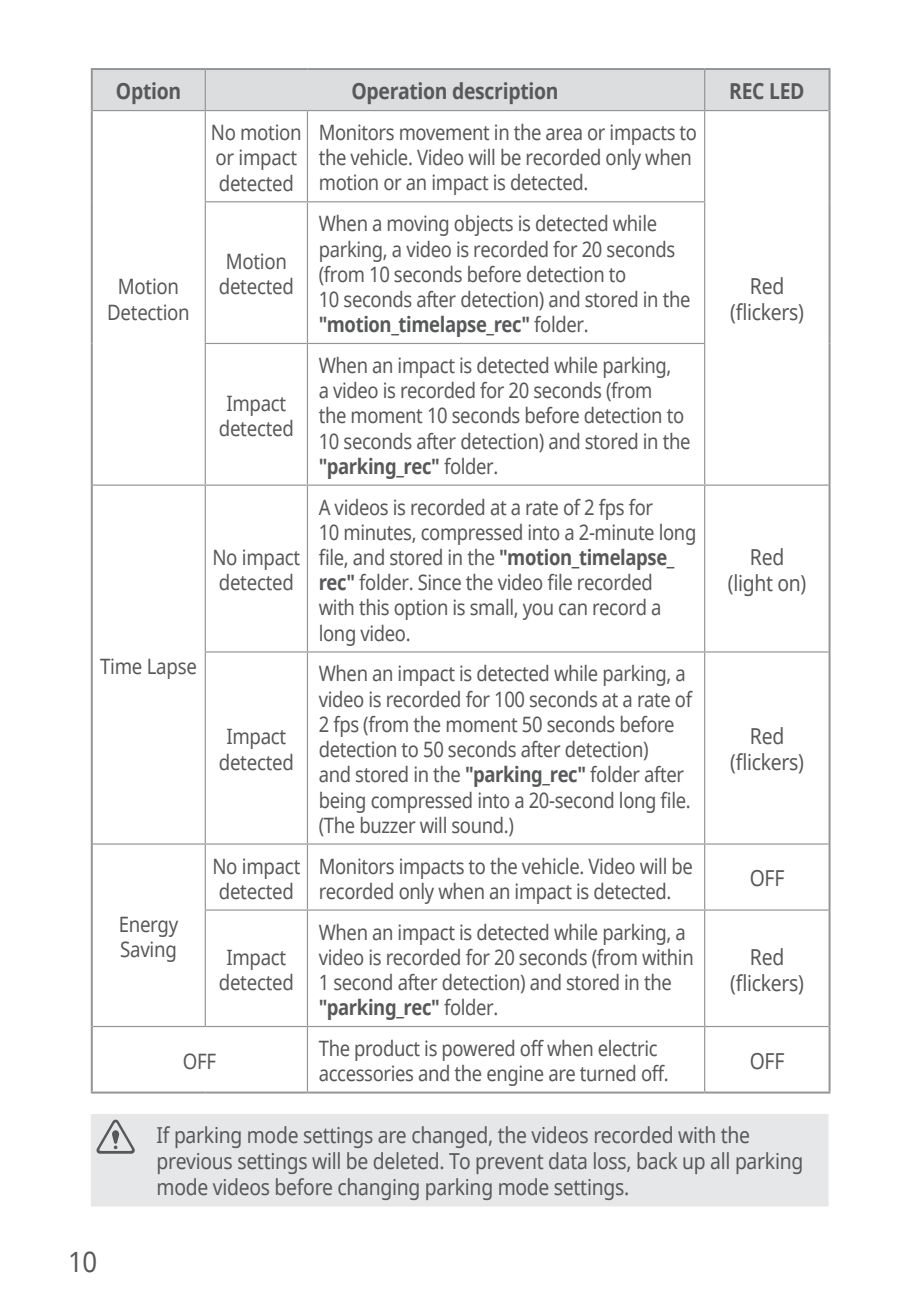
<style>
.page{position:relative;width:908px;height:1304px;background:#fff}
.page>*{position:absolute;margin:0;border:0;box-sizing:border-box;transform-origin:0 0}
.t1{font:28px "Noto Sans";color:#57585a;scale:.92 1}
.t2{font:22px/26px "Noto Sans";letter-spacing:-.015em;color:#57585a;text-align:center;scale:.88 1}
.t3{font:700 22px "Noto Sans";letter-spacing:-.015em;color:#57585a;scale:.88 1}
.t4{font:21.2px/25.2px "Noto Sans";letter-spacing:-.02em;color:#57585a;scale:.87 1}
.t5{font:21.2px/25.2px "Noto Sans";letter-spacing:-.02em;color:#57585a;text-align:center;scale:.88 1}
.s1{font-weight:700}
</style>
<div class="page">
<div style="left:93px;top:70px;width:735px;height:40px;background:#dcdddf"></div>
<hr style="left:204px;top:70px;width:2px;height:40px;background:#939598">
<hr style="left:703px;top:70px;width:2px;height:40px;background:#939598">
<hr style="left:93px;top:110px;width:112px;height:1px;background:#939598">
<hr style="left:205px;top:110px;width:102px;height:1px;background:#939598">
<hr style="left:204px;top:111px;width:2px;height:90px;background:#939598">
<hr style="left:307px;top:110px;width:397px;height:1px;background:#939598">
<hr style="left:306px;top:111px;width:2px;height:90px;background:#939598">
<hr style="left:704px;top:110px;width:124px;height:1px;background:#939598">
<hr style="left:703px;top:111px;width:2px;height:90px;background:#939598">
<hr style="left:204px;top:201px;width:103px;height:1px;background:#939598">
<hr style="left:204px;top:202px;width:2px;height:141px;background:#939598">
<hr style="left:307px;top:201px;width:398px;height:1px;background:#939598">
<hr style="left:306px;top:202px;width:2px;height:141px;background:#939598">
<hr style="left:703px;top:202px;width:2px;height:141px;background:#939598">
<hr style="left:204px;top:343px;width:103px;height:1px;background:#939598">
<hr style="left:204px;top:344px;width:2px;height:140px;background:#939598">
<hr style="left:307px;top:343px;width:398px;height:1px;background:#939598">
<hr style="left:306px;top:344px;width:2px;height:140px;background:#939598">
<hr style="left:703px;top:344px;width:2px;height:140px;background:#939598">
<hr style="left:93px;top:484px;width:112px;height:2px;background:#939598">
<hr style="left:205px;top:484px;width:102px;height:2px;background:#939598">
<hr style="left:204px;top:486px;width:2px;height:165px;background:#939598">
<hr style="left:307px;top:484px;width:397px;height:2px;background:#939598">
<hr style="left:306px;top:486px;width:2px;height:165px;background:#939598">
<hr style="left:704px;top:484px;width:124px;height:2px;background:#939598">
<hr style="left:703px;top:486px;width:2px;height:165px;background:#939598">
<hr style="left:204px;top:651px;width:103px;height:2px;background:#939598">
<hr style="left:204px;top:653px;width:2px;height:190px;background:#939598">
<hr style="left:307px;top:651px;width:397px;height:2px;background:#939598">
<hr style="left:306px;top:653px;width:2px;height:190px;background:#939598">
<hr style="left:704px;top:651px;width:124px;height:2px;background:#939598">
<hr style="left:703px;top:653px;width:2px;height:190px;background:#939598">
<hr style="left:93px;top:843px;width:112px;height:2px;background:#939598">
<hr style="left:205px;top:843px;width:102px;height:2px;background:#939598">
<hr style="left:204px;top:845px;width:2px;height:64px;background:#939598">
<hr style="left:307px;top:843px;width:397px;height:2px;background:#939598">
<hr style="left:306px;top:845px;width:2px;height:64px;background:#939598">
<hr style="left:704px;top:843px;width:124px;height:2px;background:#939598">
<hr style="left:703px;top:845px;width:2px;height:64px;background:#939598">
<hr style="left:204px;top:909px;width:103px;height:2px;background:#939598">
<hr style="left:204px;top:911px;width:2px;height:115px;background:#939598">
<hr style="left:307px;top:909px;width:397px;height:2px;background:#939598">
<hr style="left:306px;top:911px;width:2px;height:115px;background:#939598">
<hr style="left:704px;top:909px;width:124px;height:2px;background:#939598">
<hr style="left:703px;top:911px;width:2px;height:115px;background:#939598">
<hr style="left:93px;top:1026px;width:112px;height:1px;background:#939598">
<hr style="left:205px;top:1026px;width:102px;height:1px;background:#939598">
<hr style="left:307px;top:1026px;width:397px;height:1px;background:#939598">
<hr style="left:306px;top:1027px;width:2px;height:65px;background:#939598">
<hr style="left:704px;top:1026px;width:124px;height:1px;background:#939598">
<hr style="left:703px;top:1027px;width:2px;height:65px;background:#939598">
<hr style="left:91px;top:1092px;width:114px;height:2px;background:#939598">
<hr style="left:205px;top:1092px;width:102px;height:2px;background:#939598">
<hr style="left:307px;top:1092px;width:397px;height:2px;background:#939598">
<hr style="left:704px;top:1092px;width:126px;height:2px;background:#939598">
<hr style="left:91px;top:68px;width:114px;height:2px;background:#939598">
<hr style="left:91px;top:70px;width:2px;height:41px;background:#939598">
<hr style="left:205px;top:68px;width:102px;height:2px;background:#939598">
<hr style="left:307px;top:68px;width:397px;height:2px;background:#939598">
<hr style="left:704px;top:68px;width:126px;height:2px;background:#939598">
<hr style="left:828px;top:70px;width:2px;height:41px;background:#939598">
<hr style="left:91px;top:111px;width:2px;height:91px;background:#939598">
<hr style="left:828px;top:111px;width:2px;height:91px;background:#939598">
<hr style="left:91px;top:202px;width:2px;height:141px;background:#939598">
<hr style="left:828px;top:202px;width:2px;height:141px;background:#939598">
<hr style="left:91px;top:343px;width:2px;height:142px;background:#939598">
<hr style="left:828px;top:343px;width:2px;height:142px;background:#939598">
<hr style="left:91px;top:485px;width:2px;height:167px;background:#939598">
<hr style="left:828px;top:485px;width:2px;height:167px;background:#939598">
<hr style="left:91px;top:652px;width:2px;height:192px;background:#939598">
<hr style="left:828px;top:652px;width:2px;height:192px;background:#939598">
<hr style="left:91px;top:844px;width:2px;height:66px;background:#939598">
<hr style="left:828px;top:844px;width:2px;height:66px;background:#939598">
<hr style="left:91px;top:910px;width:2px;height:116px;background:#939598">
<hr style="left:828px;top:910px;width:2px;height:116px;background:#939598">
<hr style="left:91px;top:1026px;width:2px;height:66px;background:#939598">
<hr style="left:828px;top:1026px;width:2px;height:66px;background:#939598">
<div style="left:91px;top:1114px;width:737px;height:92px;background:#e6e7e9"></div>
<svg style="left:96px;top:1120px;width:39px;height:34px"></svg>
<p class="t3" style="left:116px;top:76px;width:76px">Option</p>
<p class="t3" style="left:351px;top:76px;width:237px">Operation description</p>
<p class="t3" style="left:728px;top:76px;width:87px">REC LED</p>
<p class="t5" style="left:107px;top:273px;width:95px">Motion<br>Detection</p>
<p class="t5" style="left:100px;top:653px;width:111px">Time Lapse</p>
<p class="t5" style="left:119px;top:911px;width:69px;text-align:left">Energy<br>Saving</p>
<p class="t5" style="left:211px;top:119px;width:105px;text-align:left">No motion or impact detected</p>
<p class="t4" style="left:318px;top:119px;width:436px">Monitors movement in the area or impacts to the vehicle. Video will be recorded only when motion or an impact is detected.</p>
<p class="t5" style="left:219px;top:248px;width:87px">Motion detected</p>
<p class="t5" style="left:219px;top:390px;width:87px">Impact detected</p>
<p class="t5" style="left:212px;top:544px;width:101px">No impact detected</p>
<p class="t5" style="left:219px;top:724px;width:87px">Impact detected</p>
<p class="t4" style="left:318px;top:210px;width:428px">When a moving objects is detected while parking, a video is recorded for 20 seconds (from 10 seconds before detection to<br>10 seconds after detection) and stored in the <span class="s1">"motion_timelapse_rec"</span> folder.</p>
<p class="t4" style="left:318px;top:352px;width:428px">When an impact is detected while parking,<br>a video is recorded for 20 seconds (from<br>the moment 10 seconds before detection to 10 seconds after detection) and stored in the <span class="s1">"parking_rec"</span> folder.</p>
<p class="t4" style="left:318px;top:494px;width:435px">A videos is recorded at a rate of 2 fps for<br>10 minutes, compressed into a 2-minute long file, and stored in the <span class="s1">"motion_timelapse_ rec"</span> folder. Since the video file recorded<br>with this option is small, you can record a long video.</p>
<p class="t4" style="left:318px;top:661px;width:430px">When an impact is detected while parking, a video is recorded for 100 seconds at a rate of 2 fps (from the moment 50 seconds before detection to 50 seconds after detection)<br>and stored in the <span class="s1">"parking_rec"</span> folder after being compressed into a 20-second long file. (The buzzer will sound.)</p>
<p class="t5" style="left:212px;top:853px;width:101px">No impact detected</p>
<p class="t4" style="left:318px;top:853px;width:431px">Monitors impacts to the vehicle. Video will be recorded only when an impact is detected.</p>
<p class="t5" style="left:219px;top:944px;width:87px">Impact detected</p>
<p class="t4" style="left:318px;top:919px;width:432px">When an impact is detected while parking, a video is recorded for 20 seconds (from within 1 second after detection) and stored in the <span class="s1">"parking_rec"</span> folder.</p>
<p class="t5" style="left:183px;top:1048px;width:39px">OFF</p>
<p class="t4" style="left:318px;top:1035px;width:403px">The product is powered off when electric accessories and the engine are turned off.</p>
<p class="t2" style="left:730px;top:273px;width:85px">Red (flickers)</p>
<p class="t2" style="left:727px;top:543px;width:91px">Red (light on)</p>
<p class="t2" style="left:730px;top:723px;width:85px">Red (flickers)</p>
<p class="t2" style="left:749px;top:865px;width:41px">OFF</p>
<p class="t2" style="left:730px;top:943px;width:85px">Red (flickers)</p>
<p class="t2" style="left:749px;top:1047px;width:41px">OFF</p>
<h1 class="t1" style="left:68px;top:1242px;width:33px">10</h1>
<p class="t2" style="left:156px;top:1122px;width:736px;text-align:left">If parking mode settings are changed, the videos recorded with the previous settings will be deleted. To prevent data loss, back up all parking mode videos before changing parking mode settings.</p>
</div>
